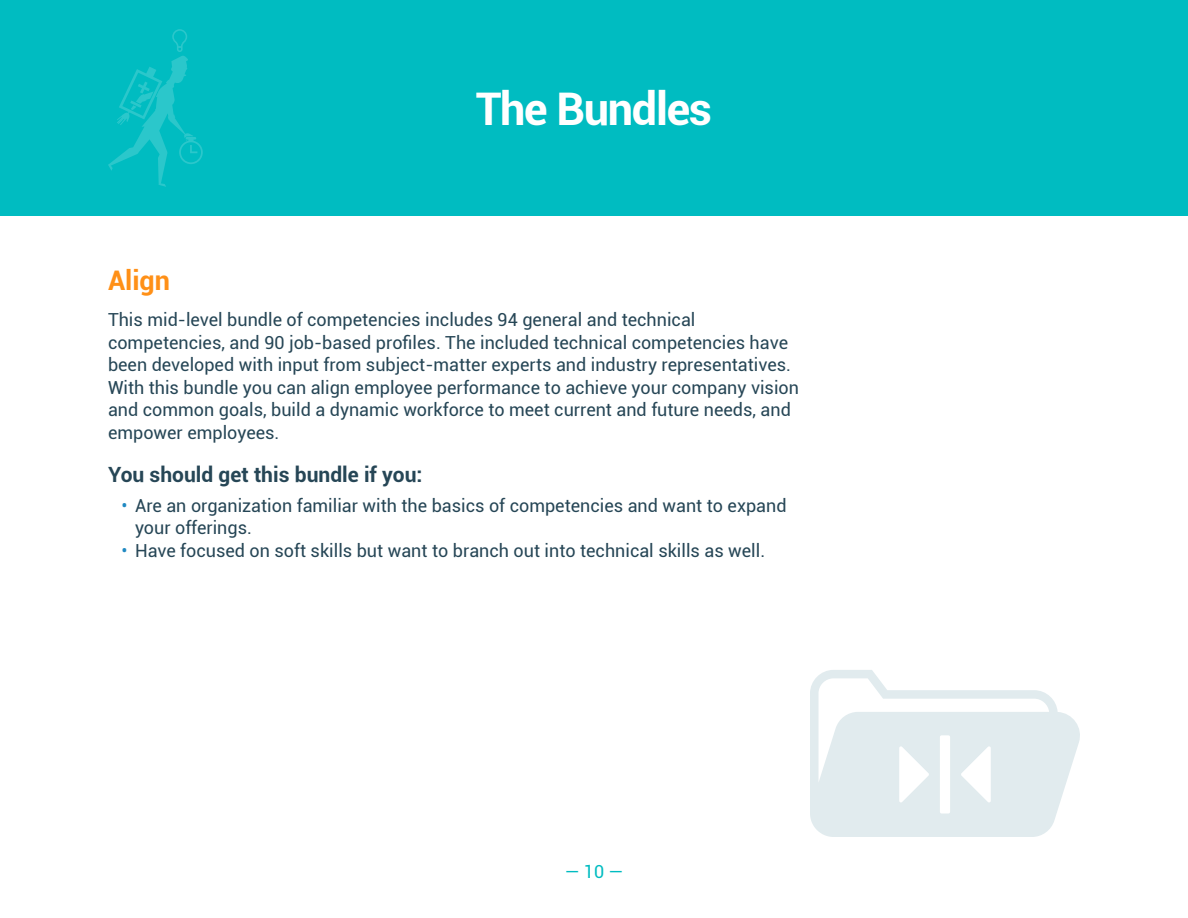
<style>
.page{position:relative;width:1188px;height:918px;background:#fff}
.page>*{position:absolute;margin:0;border:0;box-sizing:border-box;transform-origin:0 0}
.t1{font:700 45px "Roboto";letter-spacing:-.03em;color:#fff}
.t2{font:700 27px "Roboto";color:#ff9017}
.t3{font:700 21px "Roboto";color:#264656}
.t4{font:18px/22.5px "Roboto";color:#264656}
.t5{font:18px "Roboto";color:#00bcc1}
.s1{color:#2089c2}
</style>
<div class="page">
<div style="left:0;top:0;width:1188px;height:216px;background:#00bcc1"></div>
<svg style="left:810px;top:670px;width:270px;height:167px;fill:#e1ebee"></svg>
<svg style="left:108px;top:29px;width:95px;height:158px"></svg>
<h1 class="t1" style="left:476px;top:77px;width:238px">The Bundles</h1>
<h2 class="t2" style="left:108px;top:262px;width:64px">Align</h2>
<p class="t4" style="left:108px;top:308px;width:693px">This mid-level bundle of competencies includes 94 general and technical competencies, and 90 job-based profiles. The included technical competencies have been developed with input from subject-matter experts and industry representatives.<br>With this bundle you can align employee performance to achieve your company vision and common goals, build a dynamic workforce to meet current and future needs, and empower employees.</p>
<p class="t3" style="left:108px;top:460px;width:316px">You should get this bundle if you:</p>
<p class="t4" style="left:135px;top:493px;width:653px;text-indent:-14px"><span class="s1">•</span> Are an organization familiar with the basics of competencies and want to expand your offerings.</p>
<p class="t4" style="left:122px;top:538px;width:645px"><span class="s1">•</span> Have focused on soft skills but want to branch out into technical skills as well.</p>
<p class="t5" style="left:565px;top:858px;width:60px">— 10 —</p>
</div>
